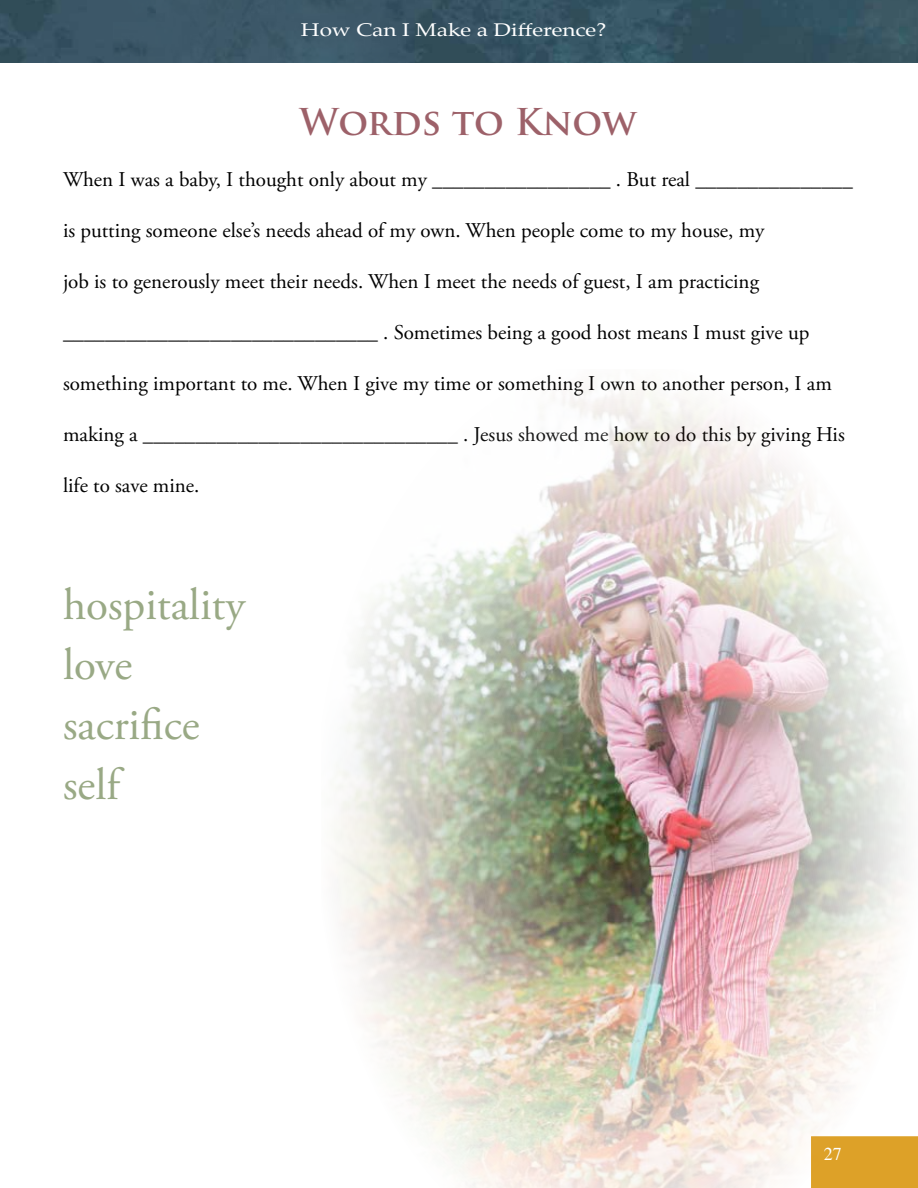
<style>
.page{position:relative;width:918px;height:1188px;background:#fff}
.page>*{position:absolute;margin:0;border:0;box-sizing:border-box;transform-origin:0 0}
.t1{font:45px/60px "Adobe Garamond Pro";color:#99a985}
.t2{font:700 36px "Trajan Pro";color:#9d6169}
.t3{font:21px "Adobe Garamond Pro";color:#000}
.t4{font:18px "Palatino";color:#fff;scale:1.25 1}
.t5{font:18px "Times";color:#fff}
</style>
<div class="page">
<img style="left:440px;top:0;width:478px;height:63px">
<img style="left:0;top:0;width:440px;height:63px">
<img style="left:334px;top:388px;width:584px;height:800px">
<p class="t4" style="left:301px;top:15px;width:246px">How Can I Make a Difference?</p>
<h2 class="t2" style="left:299px;top:100px;width:339px">Words to Know</h2>
<p class="t3" style="left:63px;top:167px;width:791px">When I was a baby, I thought only about my _________________ . But real _______________</p>
<p class="t3" style="left:63px;top:218px;width:703px">is putting someone else’s needs ahead of my own. When people come to my house, my</p>
<p class="t3" style="left:63px;top:269px;width:698px">job is to generously meet their needs. When I meet the needs of guest, I am practicing</p>
<p class="t3" style="left:63px;top:320px;width:748px">______________________________ . Sometimes being a good host means I must give up</p>
<p class="t3" style="left:63px;top:371px;width:770px">something important to me. When I give my time or something I own to another person, I am</p>
<p class="t3" style="left:63px;top:422px;width:783px">making a ______________________________ . Jesus showed me how to do this by giving His</p>
<p class="t3" style="left:63px;top:473px;width:138px">life to save mine.</p>
<h1 class="t1" style="left:63px;top:576px;width:184px">hospitality love sacrifice self</h1>
<p class="t5" style="left:824px;top:1137px;width:19px">27</p>
</div>
